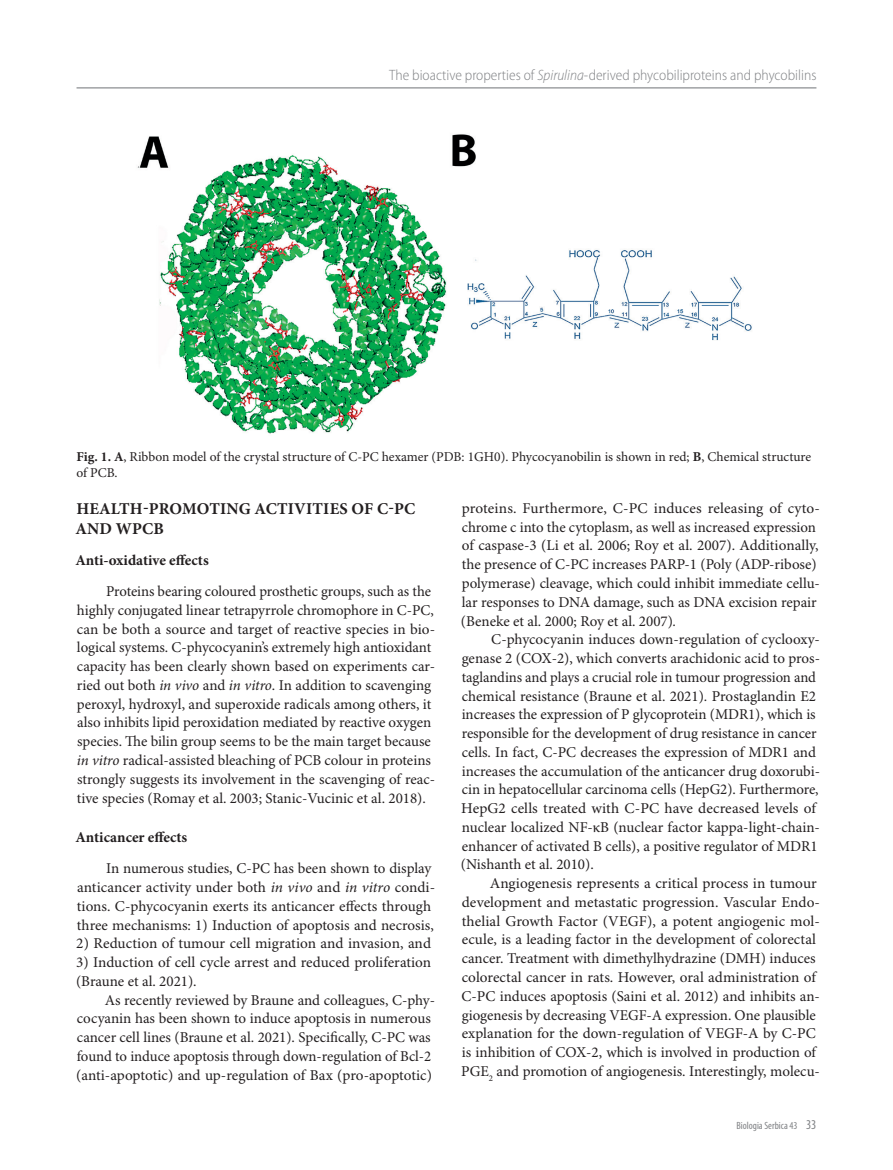
<style>
.page{position:relative;width:893px;height:1170px;background:#fff}
.page>*{position:absolute;margin:0;border:0;box-sizing:border-box;transform-origin:0 0}
.t1{font:700 16.5px/19.8px "Minion Pro";letter-spacing:.01em;color:#231f20}
.t2{font:15px/18.8px "Minion Pro";color:#231f20}
.t3{font:300 semi-condensed 15px "Myriad Pro";color:#808285}
.t4{font:700 15px "Minion Pro";color:#231f20}
.t5{font:13.5px/16.2px "Minion Pro";color:#231f20}
.t6{font:condensed 10.5px "Myriad Pro";color:#808285}
.s1{font-style:italic}
.s2{font-weight:700}
.s3{font-size:13.5px}
</style>
<div class="page">
<hr style="left:77px;top:87px;width:739px;height:1px;background:#808285">
<img style="left:137px;top:134px;width:615px;height:300px">
<p class="t3" style="left:389px;top:67px;width:429px">The bioactive properties of <span class="s1">Spirulina</span>-derived phycobiliproteins and phycobilins</p>
<p class="t5" style="left:77px;top:449px;width:736px"><span class="s2">Fig. 1. A</span>, Ribbon model of the crystal structure of C-PC hexamer (PDB: 1GH0). Phycocyanobilin is shown in red; <span class="s2">B</span>, Chemical structure of PCB.</p>
<p class="t1" style="left:75px;top:499px;width:341px">HEALTH-PROMOTING ACTIVITIES OF C-PC<br>AND WPCB</p>
<p class="t4" style="left:75px;top:551px;width:135px">Anti-oxidative effects</p>
<p class="t2" style="left:77px;top:582px;width:360px;text-indent:29px">Proteins bearing coloured prosthetic groups, such as the highly conjugated linear tetrapyrrole chromophore in C-PC, can be both a source and target of reactive species in bio&shy;logical systems. C-phycocyanin’s extremely high antioxidant capacity has been clearly shown based on experiments car&shy;ried out both <span class="s1">in vivo</span> and <span class="s1">in vitro</span>. In addition to scavenging peroxyl, hydroxyl, and superoxide radicals among others, it also inhibits lipid peroxidation mediated by reactive oxygen species. The bilin group seems to be the main target because <span class="s1">in vitro</span> radical-assisted bleaching of PCB colour in proteins strongly suggests its involvement in the scavenging of reac&shy;tive species (Romay et al. 2003; Stanic-Vucinic et al. 2018).</p>
<p class="t4" style="left:75px;top:828px;width:114px">Anticancer effects</p>
<p class="t2" style="left:77px;top:859px;width:360px;text-indent:29px">In numerous studies, C-PC has been shown to display anticancer activity under both <span class="s1">in vivo</span> and <span class="s1">in vitro</span> condi&shy;tions. C-phycocyanin exerts its anticancer effects through three mechanisms: 1) Induction of apoptosis and necrosis,</p>
<p class="t2" style="left:76px;top:934px;width:356px">2) Reduction of tumour cell migration and invasion, and</p>
<p class="t2" style="left:76px;top:953px;width:357px">3) Induction of cell cycle arrest and reduced proliferation (Braune et al. 2021).</p>
<p class="t2" style="left:76px;top:991px;width:361px;text-indent:29px">As recently reviewed by Braune and colleagues, C-phy&shy;cocyanin has been shown to induce apoptosis in numerous cancer cell lines (Braune et al. 2021). Specifically, C-PC was found to induce apoptosis through down-regulation of Bcl-2 (anti-apoptotic) and up-regulation of Bax (pro-apoptotic)</p>
<p class="t2" style="left:461px;top:499px;width:361px">proteins. Furthermore, C-PC induces releasing of cyto&shy;chrome c into the cytoplasm, as well as increased expression of caspase-3 (Li et al. 2006; Roy et al. 2007). Additionally, the presence of C-PC increases PARP-1 (Poly (ADP-ribose) polymerase) cleavage, which could inhibit immediate cellu&shy;lar responses to DNA damage, such as DNA excision repair (Beneke et al. 2000; Roy et al. 2007)<span class="s1">.</span></p>
<p class="t2" style="left:461px;top:630px;width:361px;text-indent:30px">C-phycocyanin induces down-regulation of cyclooxy&shy;genase 2 (COX-2), which converts arachidonic acid to pros&shy;taglandins and plays a crucial role in tumour progression and chemical resistance (Braune et al. 2021)<span class="s1">.</span> Prostaglandin E2 increases the expression of P glycoprotein (MDR1), which is responsible for the development of drug resistance in cancer cells. In fact, C-PC decreases the expression of MDR1 and increases the accumulation of the anticancer drug doxorubi&shy;cin in hepatocellular carcinoma cells (HepG2). Furthermore, HepG2 cells treated with C-PC have decreased levels of nuclear localized NF-κB (nuclear factor kappa-light-chain&shy;enhancer of activated B cells), a positive regulator of MDR1 (Nishanth et al. 2010).</p>
<p class="t2" style="left:461px;top:874px;width:360px;text-indent:29px">Angiogenesis represents a critical process in tumour development and metastatic progression. Vascular Endo&shy;thelial Growth Factor (VEGF), a potent angiogenic mol&shy;ecule, is a leading factor in the development of colorectal cancer. Treatment with dimethylhydrazine (DMH) induces colorectal cancer in rats. However, oral administration of C-PC induces apoptosis (Saini et al. 2012) and inhibits an&shy;giogenesis by decreasing VEGF-A expression. One plausible explanation for the down-regulation of VEGF-A by C-PC is inhibition of COX-2, which is involved in production of PGE<sub>2</sub> and promotion of angiogenesis. Interestingly, molecu-</p>
<p class="t6" style="left:736px;top:1119px;width:81px">Biologia Serbica 43 <span class="s3">33</span></p>
</div>
